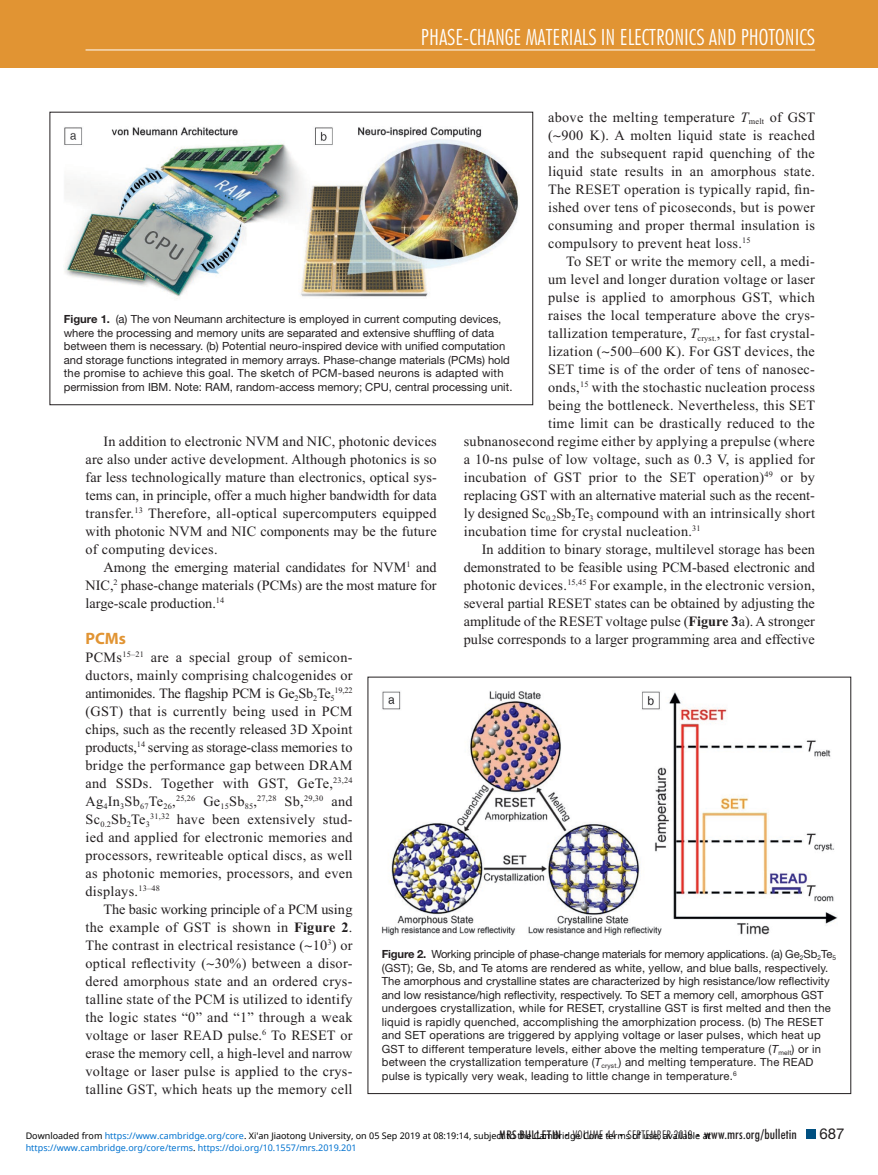
<style>
.page{position:relative;width:878px;height:1175px;background:#fff}
.page>*{position:absolute;margin:0;border:0;box-sizing:border-box;transform-origin:0 0}
.t1{font:300 condensed 22.5px "Futura BT";color:#fff}
.t2{font:700 16.5px "Myriad Pro";color:#e19433}
.t3{font:15px "Helvetica Neue LT Std";color:#231f20}
.t4{font:14.25px/18px "Times New Roman";letter-spacing:.02em;color:#231f20;text-align:justify}
.t5{font:14.25px "Times New Roman";color:#231f20}
.t6{font:300 condensed 12px "Futura BT";letter-spacing:.025em;color:#231f20}
.t7{font:11.25px/13.5px "Helvetica Neue LT Std";letter-spacing:.02em;color:#231f20}
.t8{font:11.25px/13.5px "Helvetica Neue LT Std";color:#231f20}
.t9{font:9px "Noto Sans";color:#000}
.t10{font:9px "Noto Sans";color:#0172cf}
.t11{font:8.25px "Times New Roman";letter-spacing:.02em;color:#231f20}
.s1{font-style:italic}
.s2{font-family:"Tn Q"}
.s3{font-weight:700}
.s4{font-size:14.25px}
.s5{font-weight:500}
.s6{font-size:7.5px}
.s7{font-weight:500;font-size:13.5px}
.s8{color:#0172cf}
.s9{color:#000}
</style>
<div class="page">
<div style="left:0;top:0;width:878px;height:68px;background:#e19433"></div>
<hr style="left:86px;top:50px;width:729px;height:1px;background:#fff">
<div style="left:806px;top:1130px;width:9px;height:8px;background:#005081"></div>
<img style="left:64px;top:127px;width:455px;height:172px">
<div style="left:50px;top:112px;width:483px;height:293px;border:1px solid #231f20"></div>
<img style="left:382px;top:691px;width:455px;height:244px">
<h1 class="t1" style="left:421px;top:23px;width:396px">PHASE-CHANGE MATERIALS IN ELECTRONICS AND PHOTONICS</h1>
<p class="t4" style="left:548px;top:108px;width:268px">above the melting temperature <span class="s1">T</span><sub>melt</sub> of GST (<span class="s2">∼</span>900 K). A molten liquid state is reached and the subsequent rapid quenching of the liquid state results in an amorphous state.<br>The RESET operation is typically rapid, fin&shy;ished over tens of picoseconds, but is power consuming and proper thermal insulation is compulsory to prevent heat loss.<sup>15</sup></p>
<p class="t4" style="left:566px;top:252px;width:250px">To SET or write the memory cell, a medi-</p>
<p class="t4" style="left:548px;top:270px;width:268px">um level and longer duration voltage or laser</p>
<p class="t4" style="left:548px;top:288px;width:268px">pulse is applied to amorphous GST, which</p>
<p class="t4" style="left:548px;top:306px;width:268px">raises the local temperature above the crys-</p>
<p class="t4" style="left:548px;top:324px;width:268px">tallization temperature, <span class="s1">T</span><sub>cryst.</sub>, for fast crystal-</p>
<p class="t4" style="left:548px;top:342px;width:268px">lization (<span class="s2">∼</span>500–600 K). For GST devices, the</p>
<p class="t4" style="left:548px;top:360px;width:268px">SET time is of the order of tens of nanosec-</p>
<p class="t4" style="left:548px;top:378px;width:268px">onds,<sup>15</sup> with the stochastic nucleation process</p>
<p class="t4" style="left:548px;top:396px;width:268px">being the bottleneck. Nevertheless, this SET</p>
<p class="t4" style="left:548px;top:414px;width:268px">time limit can be drastically reduced to the</p>
<p class="t4" style="left:464px;top:432px;width:352px">subnanosecond regime either by applying a prepulse (where</p>
<p class="t4" style="left:464px;top:450px;width:352px">a 10-ns pulse of low voltage, such as 0.3 V, is applied for</p>
<p class="t4" style="left:464px;top:468px;width:353px">incubation of GST prior to the SET operation)<sup>49</sup> or by</p>
<p class="t5" style="left:463px;top:487px;width:353px">replacing GST with an alternative material such as the recent-</p>
<p class="t4" style="left:463px;top:504px;width:353px">ly designed Sc<sub>0.2</sub>Sb<sub>2</sub>Te<sub>3</sub> compound with an intrinsically short</p>
<p class="t4" style="left:464px;top:522px;width:238px">incubation time for crystal nucleation.<sup>31</sup></p>
<p class="t4" style="left:481px;top:540px;width:335px">In addition to binary storage, multilevel storage has been</p>
<p class="t5" style="left:464px;top:559px;width:352px">demonstrated to be feasible using PCM-based electronic and</p>
<p class="t4" style="left:464px;top:576px;width:353px">photonic devices.<sup>15,45</sup> For example, in the electronic version,</p>
<p class="t5" style="left:463px;top:595px;width:353px">several partial RESET states can be obtained by adjusting the</p>
<p class="t5" style="left:463px;top:613px;width:352px">amplitude of the RESET voltage pulse (<span class="s3">Figure 3</span>a). A stronger</p>
<p class="t5" style="left:463px;top:631px;width:353px">pulse corresponds to a larger programming area and effective</p>
<p class="t8" style="left:64px;top:312px;width:450px"><span class="s3">Figure 1.</span> (a) The von Neumann architecture is employed in current computing devices, where the processing and memory units are separated and extensive shuffling of data between them is necessary. (b) Potential neuro-inspired device with unified computation and storage functions integrated in memory arrays. Phase-change materials (PCMs) hold the promise to achieve this goal. The sketch of PCM-based neurons is adapted with permission from IBM. Note: RAM, random-access memory; CPU, central processing unit.</p>
<p class="t4" style="left:86px;top:432px;width:353px;text-indent:18px">In addition to electronic NVM and NIC, photonic devices are also under active development. Although photonics is so far less technologically mature than electronics, optical sys&shy;tems can, in principle, offer a much higher bandwidth for data transfer.<sup>13</sup> Therefore, all-optical supercomputers equipped with photonic NVM and NIC components may be the future of computing devices.</p>
<p class="t4" style="left:86px;top:558px;width:352px;text-indent:18px">Among the emerging material candidates for NVM<sup>1</sup> and NIC,<sup>2</sup> phase-change materials (PCMs) are the most mature for large-scale production.<sup>14</sup></p>
<p class="t2" style="left:86px;top:627px;width:42px">PCMs</p>
<p class="t4" style="left:85px;top:648px;width:268px">PCMs<sup>15–21</sup> are a special group of semicon&shy;ductors, mainly comprising chalcogenides or antimonides. The flagship PCM is Ge<sub>2</sub>Sb<sub>2</sub>Te<sub>5</sub></p>
<p class="t11" style="left:334px;top:685px;width:20px">19,22</p>
<p class="t4" style="left:86px;top:702px;width:268px">(GST) that is currently being used in PCM chips, such as the recently released 3D Xpoint products,<sup>14</sup> serving as storage-class memories to bridge the performance gap between DRAM and SSDs. Together with GST, GeTe,<sup>23,24</sup></p>
<p class="t11" style="left:85px;top:793px;width:268px"><span class="s4">Ag</span>4<span class="s4">In</span>3<span class="s4">Sb</span>67<span class="s4">Te</span>26<span class="s4">,</span>25,26 <span class="s4">Ge</span>15<span class="s4">Sb</span>85<span class="s4">,</span>27,28 <span class="s4">Sb,</span>29,30 <span class="s4">and</span></p>
<p class="t4" style="left:86px;top:810px;width:268px">Sc<sub>0.2</sub>Sb<sub>2</sub>Te<sub>3</sub><sup>31,32</sup> have been extensively stud&shy;ied and applied for electronic memories and processors, rewriteable optical discs, as well as photonic memories, processors, and even displays.<sup>13–48</sup></p>
<p class="t4" style="left:86px;top:900px;width:268px;text-indent:18px">The basic working principle of a PCM using the example of GST is shown in <span class="s3">Figure 2</span>.<br>The contrast in electrical resistance (<span class="s2">∼</span>10<sup>3</sup>) or optical reflectivity (<span class="s2">∼</span>30%) between a disor&shy;dered amorphous state and an ordered crys&shy;talline state of the PCM is utilized to identify the logic states “0” and “1” through a weak voltage or laser READ pulse.<sup>6</sup> To RESET or erase the memory cell, a high-level and narrow voltage or laser pulse is applied to the crys&shy;talline GST, which heats up the memory cell</p>
<p class="t7" style="left:382px;top:947px;width:455px"><span class="s3">Figure 2.</span> Working principle of phase-change materials for memory applications. (a) Ge<sub>2</sub>Sb<sub>2</sub>Te<sub>5 </sub>(GST); Ge, Sb, and Te atoms are rendered as white, yellow, and blue balls, respectively.<br>The amorphous and crystalline states are characterized by high resistance/low reflectivity and low resistance/high reflectivity, respectively. To SET a memory cell, amorphous GST undergoes crystallization, while for RESET, crystalline GST is first melted and then the liquid is rapidly quenched, accomplishing the amorphization process. (b) The RESET and SET operations are triggered by applying voltage or laser pulses, which heat up GST to different temperature levels, either above the melting temperature (<span class="s1">T</span><sub>melt</sub>) or in between the crystallization temperature (<span class="s1">T</span><sub>cryst.</sub>) and melting temperature. The READ pulse is typically very weak, leading to little change in temperature.<sup>6</sup></p>
<p class="t6" style="left:499px;top:1127px;width:299px"><span class="s5">MRS BULLETIN</span> <span class="s6">•</span> VOLUME 44 <span class="s6">•</span> SEPTEMBER 2019 <span class="s6">•</span> <span class="s7">www.mrs.org/bulletin</span></p>
<p class="t3" style="left:819px;top:1124px;width:27px">687</p>
<p class="t9" style="left:26px;top:1129px;width:686px">Downloaded from <span class="s8">https://www.cambridge.org/core</span>. Xi'an Jiaotong University, on 05 Sep 2019 at 08:19:14, subject to the Cambridge Core terms of use, available at</p>
<p class="t10" style="left:26px;top:1141px;width:332px">https://www.cambridge.org/core/terms<span class="s9">.</span> https://doi.org/10.1557/mrs.2019.201</p>
</div>
